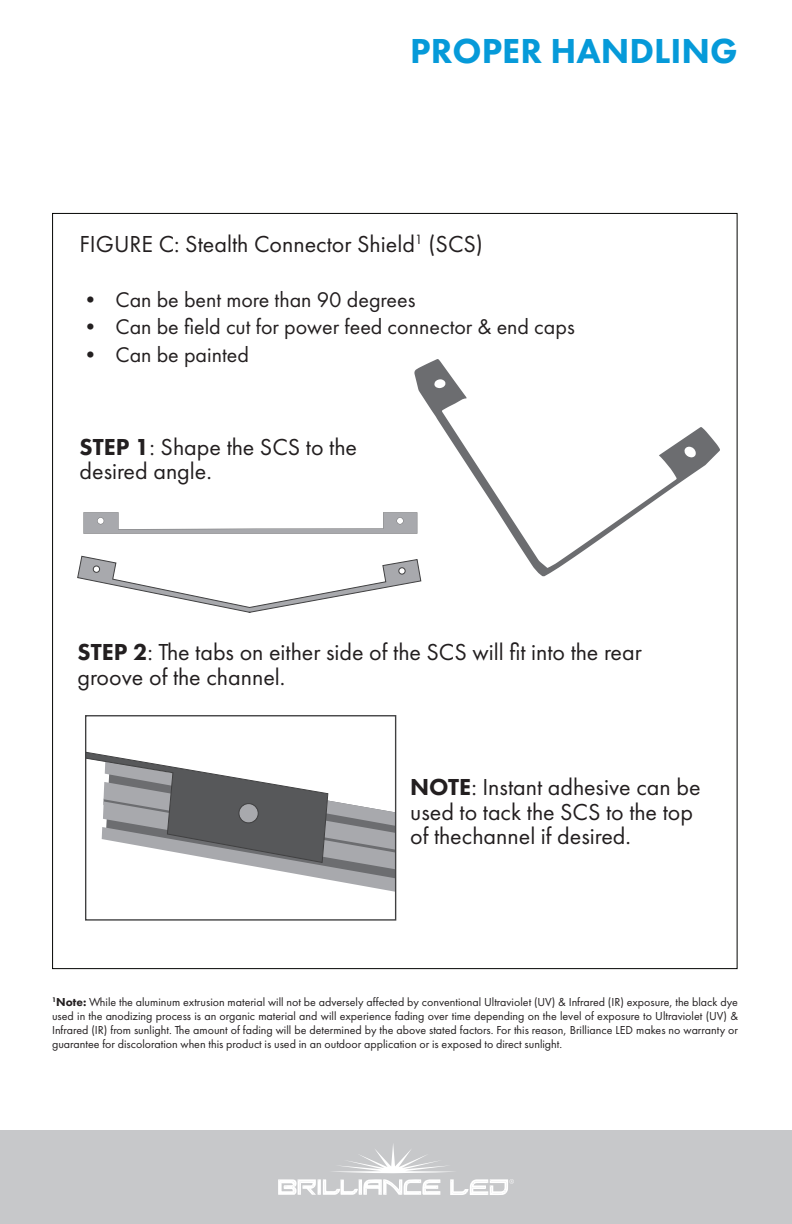
<style>
.page{position:relative;width:792px;height:1224px;background:#fff}
.page>*{position:absolute;margin:0;border:0;box-sizing:border-box;transform-origin:0 0}
.t1{font:800 36px "Futura PT";color:#069ad9}
.t2{font:24px/24.8px "Futura PT";color:#231f20}
.t3{font:22px "Futura PT";color:#231f20}
.t4{font:12px/14px "Futura PT";color:#231f20;text-align:justify}
.s1{font-weight:800}
</style>
<div class="page">
<div style="left:1px;top:1131px;width:791px;height:93px;background:#c7c8ca"></div>
<svg style="left:278px;top:1179px;width:163px;height:16px"></svg>
<svg style="left:450px;top:1179px;width:64px;height:16px"></svg>
<svg style="left:333px;top:1144px;width:120px;height:29px"></svg>
<svg style="left:414px;top:359px;width:306px;height:218px"></svg>
<svg style="left:84px;top:512px;width:333px;height:22px"></svg>
<svg style="left:77px;top:556px;width:344px;height:57px"></svg>
<div style="left:85px;top:715px;width:311px;height:206px;border:1px solid #404041"></div>
<svg style="left:85px;top:751px;width:310px;height:141px"></svg>
<p class="t1" style="left:410px;top:29px;width:329px">PROPER HANDLING</p>
<p class="t2" style="left:80px;top:232px;width:405px">FIGURE C: Stealth Connector Shield<sup>1</sup> (SCS)</p>
<p class="t3" style="left:80px;top:287px;width:337px">• Can be bent more than 90 degrees</p>
<p class="t3" style="left:80px;top:313px;width:497px">• Can be field cut for power feed connector &amp; end caps</p>
<p class="t3" style="left:80px;top:342px;width:171px">• Can be painted</p>
<p class="t2" style="left:80px;top:434px;width:279px"><span class="s1">STEP 1</span>: Shape the SCS to the</p>
<p class="t2" style="left:80px;top:459px;width:134px">desired angle.</p>
<p class="t2" style="left:78px;top:640px;width:566px"><span class="s1">STEP 2</span>: The tabs on either side of the SCS will fit into the rear groove of the channel.</p>
<p class="t2" style="left:410px;top:774px;width:292px"><span class="s1">NOTE</span>: Instant adhesive can be</p>
<p class="t2" style="left:410px;top:799px;width:284px">used to tack the SCS to the top</p>
<p class="t2" style="left:410px;top:824px;width:222px">of thechannel if desired.</p>
<p class="t4" style="left:52px;top:995px;width:687px"><sup>1</sup><span class="s1">Note:</span> While the aluminum extrusion material will not be adversely affected by conventional Ultraviolet (UV) &amp; Infrared (IR) exposure, the black dye used in the anodizing process is an organic material and will experience fading over time depending on the level of exposure to Ultraviolet (UV) &amp; Infrared (IR) from sunlight. The amount of fading will be determined by the above stated factors. For this reason, Brilliance LED makes no warranty or guarantee for discoloration when this product is used in an outdoor application or is exposed to direct sunlight.</p>
</div>
